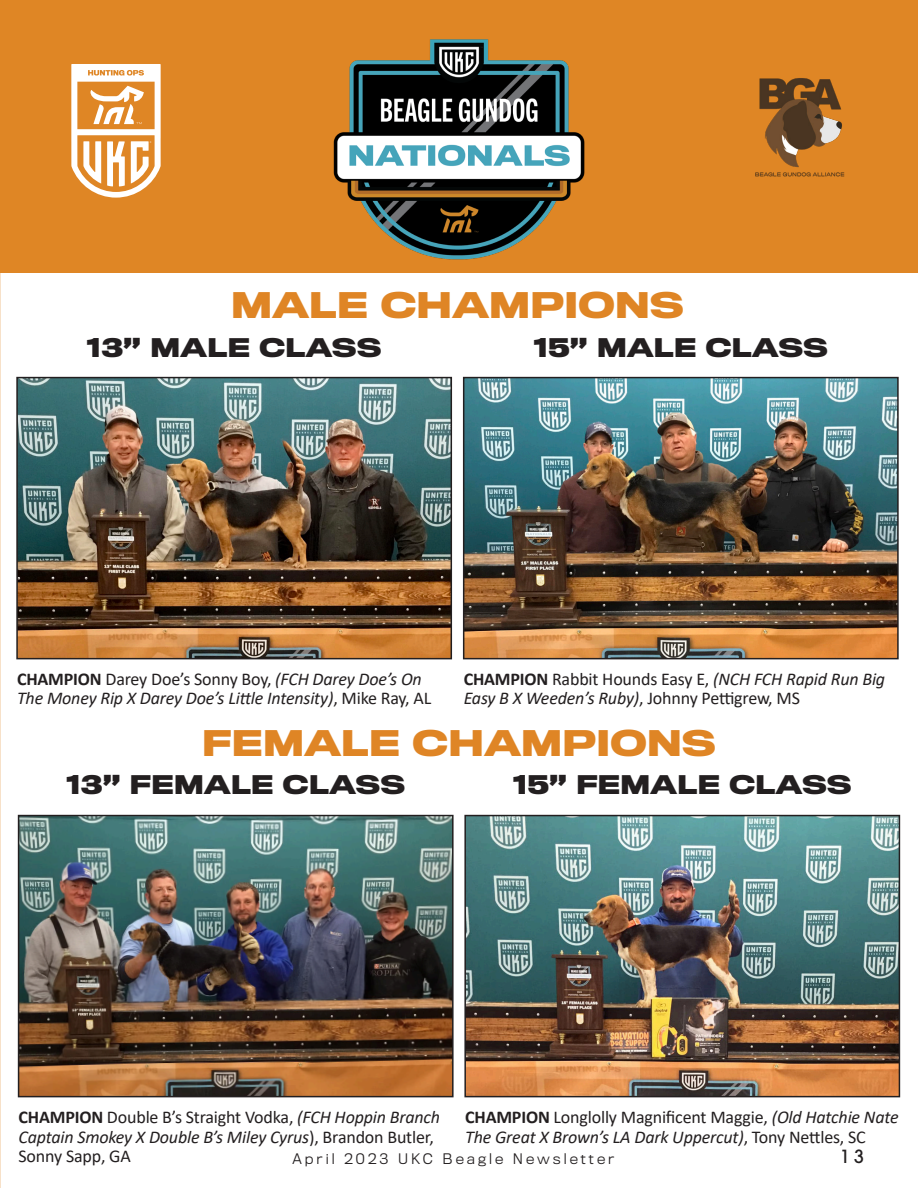
<style>
.page{position:relative;width:918px;height:1188px;background:#fff}
.page>*{position:absolute;margin:0;border:0;box-sizing:border-box;transform-origin:0 0}
.t1{font:700 33px "Titling Gothic FB Wide";letter-spacing:-.01em;color:#df8525}
.t2{font:700 24px "Titling Gothic FB Wide";letter-spacing:-.01em;color:#231f20}
.t3{font:18px/19.5px "Calibri";letter-spacing:-.01em;color:#231f20}
.t4{font:italic 18px/19.5px "Calibri";letter-spacing:-.01em;color:#231f20}
.t5{font:500 18px "ITC Avant Garde Pro";color:#231f20}
.t6{font:300 13.5px "Titling Gothic FB";letter-spacing:.225em;color:#231f20}
.s1{font-weight:700;font-style:normal}
.s2{font-style:normal}
.s3{font-weight:700}
.s4{font-style:italic}
</style>
<div class="page">
<div style="left:0;top:0;width:918px;height:272px;background:#df8625"></div>
<svg style="left:71px;top:64px;width:90px;height:134px"></svg>
<img style="left:19px;top:380px;width:430px;height:276px">
<div style="left:16px;top:377px;width:436px;height:282px;border:2px solid #231f20"></div>
<img style="left:21px;top:818px;width:430px;height:276px">
<div style="left:18px;top:815px;width:436px;height:282px;border:2px solid #231f20"></div>
<img style="left:466px;top:380px;width:430px;height:276px">
<div style="left:463px;top:377px;width:436px;height:282px;border:2px solid #231f20"></div>
<img style="left:467px;top:818px;width:430px;height:276px">
<div style="left:464px;top:815px;width:436px;height:282px;border:2px solid #231f20"></div>
<img style="left:288px;top:39px;width:342px;height:234px">
<img style="left:755px;top:78px;width:89px;height:99px">
<p class="t1" style="left:231px;top:284px;width:455px">MALE CHAMPIONS</p>
<p class="t2" style="left:87px;top:332px;width:297px">13” MALE CLASS</p>
<p class="t2" style="left:533px;top:332px;width:296px">15” MALE CLASS</p>
<p class="t4" style="left:17px;top:668px;width:416px"><span class="s1">CHAMPION</span> <span class="s2">Darey Doe’s Sonny Boy,</span> (FCH Darey Doe’s On<br>The Money Rip X Darey Doe’s Little Intensity)<span class="s2">, Mike Ray, AL</span></p>
<p class="t3" style="left:464px;top:668px;width:423px"><span class="s3">CHAMPION</span> Rabbit Hounds Easy E, <span class="s4">(NCH FCH Rapid Run Big<br>Easy B X Weeden’s Ruby)</span>, Johnny Pettigrew, MS</p>
<p class="t1" style="left:202px;top:722px;width:516px">FEMALE CHAMPIONS</p>
<p class="t2" style="left:66px;top:770px;width:341px">13” FEMALE CLASS</p>
<p class="t2" style="left:513px;top:770px;width:340px">15” FEMALE CLASS</p>
<p class="t3" style="left:19px;top:1107px;width:423px"><span class="s3">CHAMPION</span> Double B’s Straight Vodka, <span class="s4">(FCH Hoppin Branch<br>Captain Smokey X Double B’s Miley Cyrus</span>), Brandon Butler,<br>Sonny Sapp, GA</p>
<p class="t4" style="left:465px;top:1107px;width:435px"><span class="s1">CHAMPION</span> <span class="s2">Longlolly Magnificent Maggie,</span> (Old Hatchie Nate<br>The Great X Brown’s LA Dark Uppercut)<span class="s2">, Tony Nettles, SC</span></p>
<p class="t6" style="left:292px;top:1151px;width:323px">April 2023 UKC Beagle Newsletter</p>
<p class="t5" style="left:840px;top:1145px;width:26px">13</p>
</div>
